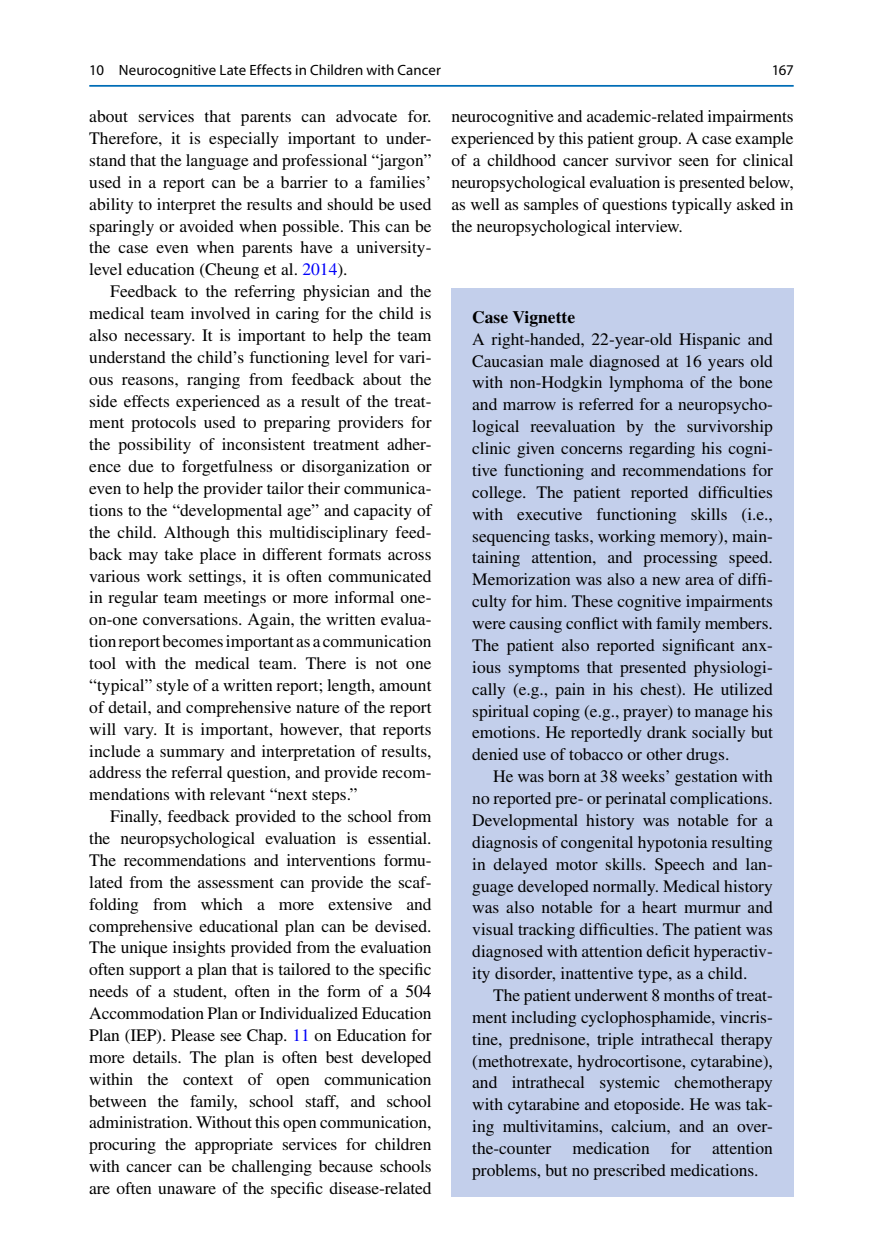
<style>
.page{position:relative;width:883px;height:1260px;background:#fff}
.page>*{position:absolute;margin:0;border:0;box-sizing:border-box;transform-origin:0 0}
.t1{font:17.5px/21.9px "Xrdqcg Times";letter-spacing:-.005em;color:#000;text-align:justify}
.t2{font:700 17.5px "Fyqxbm Times";color:#000}
.t3{font:14.88px "Glrpvc Myriad";letter-spacing:.005em;color:#000}
.s1{color:#0000fa}
</style>
<div class="page">
<div style="left:451px;top:288px;width:343px;height:909px;background:#c3cfeb"></div>
<hr style="left:89px;top:85px;width:705px;height:2px;background:#006db6">
<p class="t3" style="left:89px;top:64px;width:353px">10 Neurocognitive Late Effects in Children with Cancer</p>
<p class="t3" style="left:772px;top:64px;width:23px">167</p>
<p class="t1" style="left:89px;top:107px;width:344px">about services that parents can advocate for.<br>Therefore, it is especially important to under&shy;stand that the language and professional “jargon” used in a report can be a barrier to a families’ ability to interpret the results and should be used sparingly or avoided when possible. This can be the case even when parents have a university&shy;level education (Cheung et al. <span class="s1">2014</span> ).</p>
<p class="t1" style="left:89px;top:282px;width:344px;text-indent:21px">Feedback to the referring physician and the medical team involved in caring for the child is also necessary. It is important to help the team understand the child’s functioning level for vari&shy;ous reasons, ranging from feedback about the side effects experienced as a result of the treat&shy;ment protocols used to preparing providers for the possibility of inconsistent treatment adher&shy;ence due to forgetfulness or disorganization or even to help the provider tailor their communica&shy;tions to the “developmental age” and capacity of the child. Although this multidisciplinary feed&shy;back may take place in different formats across various work settings, it is often communicated in regular team meetings or more informal one&shy;on- one conversations. Again, the written evalua&shy;tion report becomes important as a communication tool with the medical team. There is not one “typical” style of a written report; length, amount of detail, and comprehensive nature of the report will vary. It is important, however, that reports include a summary and interpretation of results, address the referral question, and provide recom&shy;mendations with relevant “next steps.”</p>
<p class="t1" style="left:89px;top:807px;width:344px;text-indent:21px">Finally, feedback provided to the school from the neuropsychological evaluation is essential.<br>The recommendations and interventions formu&shy;lated from the assessment can provide the scaf&shy;folding from which a more extensive and comprehensive educational plan can be devised.<br>The unique insights provided from the evaluation often support a plan that is tailored to the specific needs of a student, often in the form of a 504<br>Accommodation Plan or Individualized Education Plan (IEP). Please see Chap. <span class="s1">11</span> on Education for more details. The plan is often best developed within the context of open communication between the family, school staff, and school administration. Without this open communication, procuring the appropriate services for children with cancer can be challenging because schools are often unaware of the specific disease-related</p>
<p class="t1" style="left:451px;top:107px;width:344px">neurocognitive and academic- related impairments experienced by this patient group. A case example of a childhood cancer survivor seen for clinical neuropsychological evaluation is presented below, as well as samples of questions typically asked in the neuropsychological interview.</p>
<p class="t2" style="left:472px;top:311px;width:104px">Case Vignette</p>
<p class="t1" style="left:472px;top:330px;width:302px">A right-handed, 22-year-old Hispanic and Caucasian male diagnosed at 16 years old with non-Hodgkin lymphoma of the bone and marrow is referred for a neuropsycho&shy;logical reevaluation by the survivorship clinic given concerns regarding his cogni&shy;tive functioning and recommendations for college. The patient reported difficulties with executive functioning skills (i.e., sequencing tasks, working memory), main&shy;taining attention, and processing speed.<br>Memorization was also a new area of diffi&shy;culty for him. These cognitive impairments were causing conflict with family members.<br>The patient also reported significant anx&shy;ious symptoms that presented physiologi&shy;cally (e.g., pain in his chest). He utilized spiritual coping (e.g., prayer) to manage his emotions. He reportedly drank socially but denied use of tobacco or other drugs.</p>
<p class="t1" style="left:472px;top:767px;width:302px;text-indent:21px">He was born at 38 weeks’ gestation with no reported pre- or perinatal complications.<br>Developmental history was notable for a diagnosis of congenital hypotonia resulting in delayed motor skills. Speech and lan&shy;guage developed normally. Medical history was also notable for a heart murmur and visual tracking difficulties. The patient was diagnosed with attention deficit hyperactiv&shy;ity disorder, inattentive type, as a child.</p>
<p class="t1" style="left:472px;top:986px;width:302px;text-indent:21px">The patient underwent 8 months of treat&shy;ment including cyclophosphamide, vincris&shy;tine, prednisone, triple intrathecal therapy (methotrexate, hydrocortisone, cytarabine), and intrathecal systemic chemotherapy with cytarabine and etoposide. He was tak&shy;ing multivitamins, calcium, and an over&shy;the-counter medication for attention problems, but no prescribed medications.</p>
</div>
